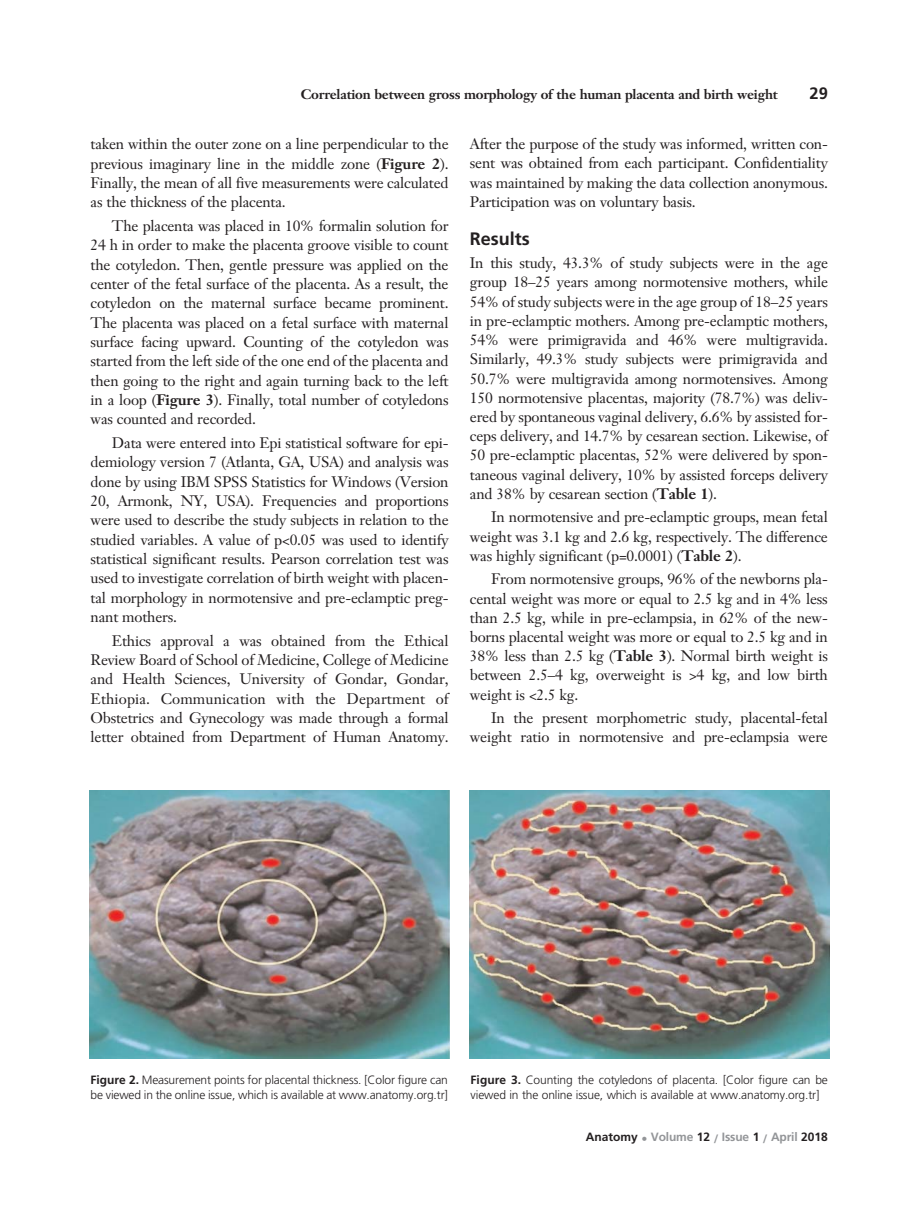
<style>
.page{position:relative;width:919px;height:1217px;background:#fff}
.page>*{position:absolute;margin:0;border:0;box-sizing:border-box;transform-origin:0 0}
.t1{font:700 18px "Frutiger";color:#231f20}
.t2{font:700 16.5px "Frutiger";color:#231f20}
.t3{font:15px/19.4px "Janson Text";letter-spacing:-.015em;color:#231f20;text-align:justify}
.t4{font:700 13.5px "Janson Text";letter-spacing:-.015em;color:#231f20}
.t5{font:300 12px/15px "Frutiger";letter-spacing:-.01em;color:#231f20}
.t6{font:700 12px "Frutiger";letter-spacing:-.01em;color:#939598}
.s1{font-weight:700}
.s2{color:#231f20}
</style>
<div class="page">
<img style="left:89px;top:790px;width:360px;height:267px">
<img style="left:469px;top:790px;width:360px;height:267px">
<p class="t4" style="left:301px;top:89px;width:478px">Correlation between gross morphology of the human placenta and birth weight</p>
<p class="t2" style="left:809px;top:87px;width:20px">29</p>
<p class="t3" style="left:91px;top:136px;width:359px">taken within the outer zone on a line perpendicular to the previous imaginary line in the middle zone (<span class="s1">Figure 2</span>).<br>Finally, the mean of all five measurements were calculated as the thickness of the placenta.</p>
<p class="t3" style="left:91px;top:217px;width:359px;text-indent:21px">The placenta was placed in 10% formalin solution for 24 h in order to make the placenta groove visible to count the cotyledon. Then, gentle pressure was applied on the center of the fetal surface of the placenta. As a result, the cotyledon on the maternal surface became prominent.<br>The placenta was placed on a fetal surface with maternal surface facing upward. Counting of the cotyledon was started from the left side of the one end of the placenta and then going to the right and again turning back to the left in a loop (<span class="s1">Figure 3</span>). Finally, total number of cotyledons was counted and recorded.</p>
<p class="t3" style="left:91px;top:434px;width:359px;text-indent:21px">Data were entered into Epi statistical software for epi&shy;demiology version 7 (Atlanta, GA, USA) and analysis was done by using IBM SPSS Statistics for Windows (Version 20, Armonk, NY, USA). Frequencies and proportions were used to describe the study subjects in relation to the studied variables. A value of p&lt;0.05 was used to identify statistical significant results. Pearson correlation test was used to investigate correlation of birth weight with placen&shy;tal morphology in normotensive and pre-eclamptic preg&shy;nant mothers.</p>
<p class="t3" style="left:91px;top:632px;width:359px;text-indent:21px">Ethics approval a was obtained from the Ethical Review Board of School of Medicine, College of Medicine and Health Sciences, University of Gondar, Gondar, Ethiopia. Communication with the Department of Obstetrics and Gynecology was made through a formal letter obtained from Department of Human Anatomy.</p>
<p class="t3" style="left:470px;top:136px;width:359px">After the purpose of the study was informed, written con&shy;sent was obtained from each participant. Confidentiality was maintained by making the data collection anonymous.<br>Participation was on voluntary basis.</p>
<p class="t1" style="left:470px;top:231px;width:61px">Results</p>
<p class="t3" style="left:470px;top:255px;width:359px">In this study, 43.3% of study subjects were in the age group 18–25 years among normotensive mothers, while 54% of study subjects were in the age group of 18–25 years in pre-eclamptic mothers. Among pre-eclamptic mothers, 54% were primigravida and 46% were multigravida.<br>Similarly, 49.3% study subjects were primigravida and 50.7% were multigravida among normotensives. Among 150 normotensive placentas, majority (78.7%) was deliv&shy;ered by spontaneous vaginal delivery, 6.6% by assisted for&shy;ceps delivery, and 14.7% by cesarean section. Likewise, of 50 pre-eclamptic placentas, 52% were delivered by spon&shy;taneous vaginal delivery, 10% by assisted forceps delivery and 38% by cesarean section (<span class="s1">Table 1</span>).</p>
<p class="t3" style="left:470px;top:509px;width:359px;text-indent:21px">In normotensive and pre-eclamptic groups, mean fetal weight was 3.1 kg and 2.6 kg, respectively. The difference was highly significant (p=0.0001) (<span class="s1">Table 2</span>).</p>
<p class="t3" style="left:470px;top:571px;width:359px;text-indent:21px">From normotensive groups, 96% of the newborns pla&shy;cental weight was more or equal to 2.5 kg and in 4% less than 2.5 kg, while in pre-eclampsia, in 62% of the new&shy;borns placental weight was more or equal to 2.5 kg and in 38% less than 2.5 kg (<span class="s1">Table 3</span>). Normal birth weight is between 2.5–4 kg, overweight is &gt;4 kg, and low birth weight is &lt;2.5 kg.</p>
<p class="t3" style="left:470px;top:709px;width:359px;text-align:right">In the present morphometric study, placental-fetal weight ratio in normotensive and pre-eclampsia were</p>
<p class="t5" style="left:91px;top:1072px;width:359px"><span class="s1">Figure 2.</span> Measurement points for placental thickness. [Color figure can be viewed in the online issue, which is available at www.anatomy.org.tr]</p>
<p class="t5" style="left:470px;top:1072px;width:359px"><span class="s1">Figure 3.</span> Counting the cotyledons of placenta. [Color figure can be viewed in the online issue, which is available at www.anatomy.org.tr]</p>
<p class="t6" style="left:585px;top:1132px;width:244px"><span class="s2">Anatomy</span> • Volume <span class="s2">12</span> / Issue <span class="s2">1</span> / April <span class="s2">2018</span></p>
</div>
